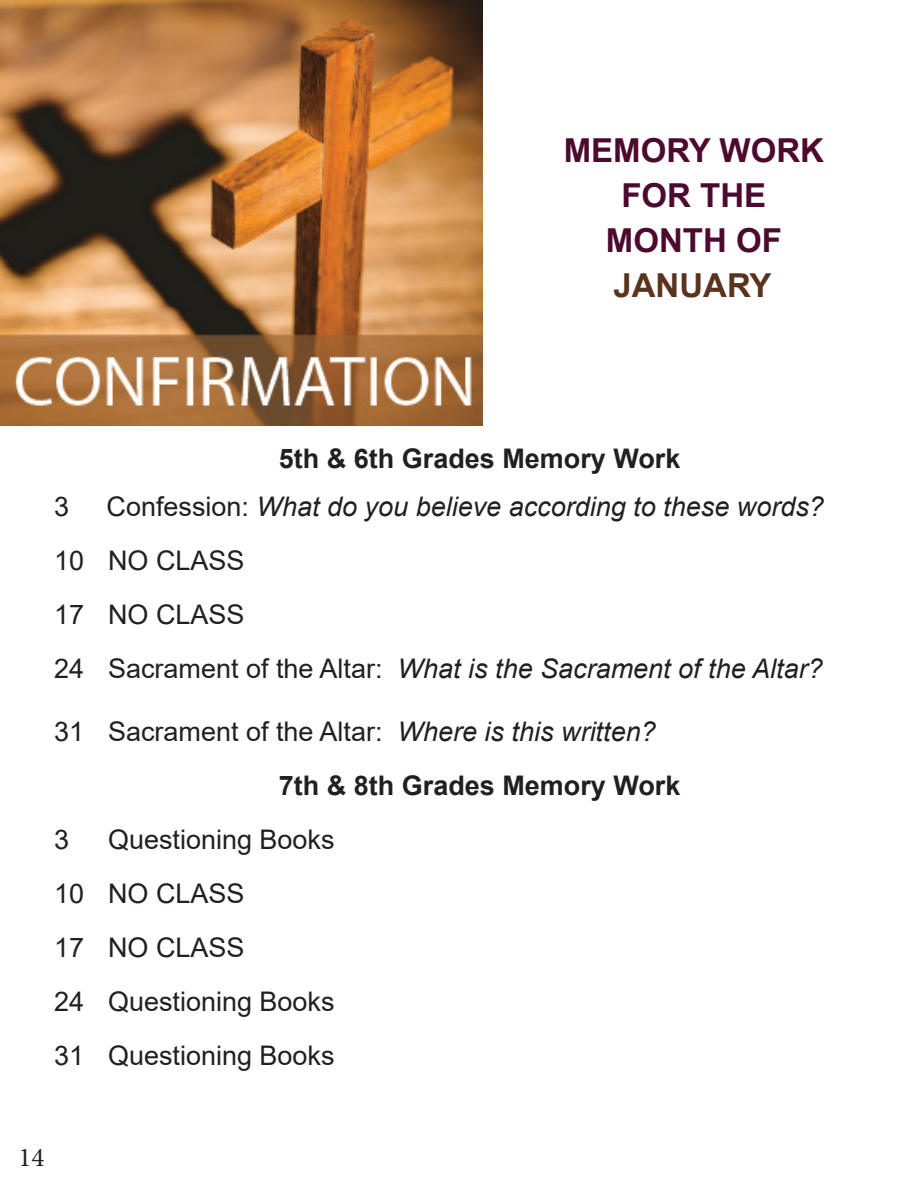
<style>
.page{position:relative;width:918px;height:1188px;background:#fff}
.page>*{position:absolute;margin:0;border:0;box-sizing:border-box;transform-origin:0 0}
.t1{font:700 33px "Arial";color:#4d092e}
.t2{font:700 33px "Arial";color:#5b331d}
.t3{font:27px "Arial";color:#231f20}
.t4{font:italic 27px "Arial";color:#231f20}
.t5{font:700 27px "Arial";color:#231f20}
.t6{font:27px "Minion Pro";color:#231f20}
.s1{font-style:normal}
.s2{font-style:italic}
</style>
<div class="page">
<img style="left:0;top:0;width:482px;height:425px">
<p class="t1" style="left:564px;top:127px;width:262px">MEMORY WORK</p>
<p class="t1" style="left:621px;top:172px;width:146px">FOR THE</p>
<p class="t1" style="left:606px;top:217px;width:177px">MONTH OF</p>
<p class="t2" style="left:613px;top:262px;width:160px">JANUARY</p>
<p class="t5" style="left:279px;top:440px;width:403px">5th &amp; 6th Grades Memory Work</p>
<p class="t3" style="left:54px;top:488px;width:17px">3</p>
<p class="t4" style="left:107px;top:489px;width:719px"><span class="s1">Confession:</span> What do you believe according to these words?</p>
<p class="t3" style="left:54px;top:542px;width:192px">10 NO CLASS</p>
<p class="t3" style="left:54px;top:596px;width:192px">17 NO CLASS</p>
<p class="t4" style="left:54px;top:651px;width:770px"><span class="s1">24 Sacrament of the Altar:</span> What is the Sacrament of the Altar?</p>
<p class="t3" style="left:54px;top:713px;width:603px">31 Sacrament of the Altar: <span class="s2">Where is this written?</span></p>
<p class="t5" style="left:279px;top:767px;width:403px">7th &amp; 8th Grades Memory Work</p>
<p class="t3" style="left:54px;top:821px;width:17px">3</p>
<p class="t3" style="left:108px;top:821px;width:228px">Questioning Books</p>
<p class="t3" style="left:54px;top:875px;width:192px">10 NO CLASS</p>
<p class="t3" style="left:54px;top:929px;width:192px">17 NO CLASS</p>
<p class="t3" style="left:54px;top:983px;width:282px">24 Questioning Books</p>
<p class="t3" style="left:54px;top:1037px;width:282px">31 Questioning Books</p>
<p class="t6" style="left:18px;top:1140px;width:27px">14</p>
</div>
